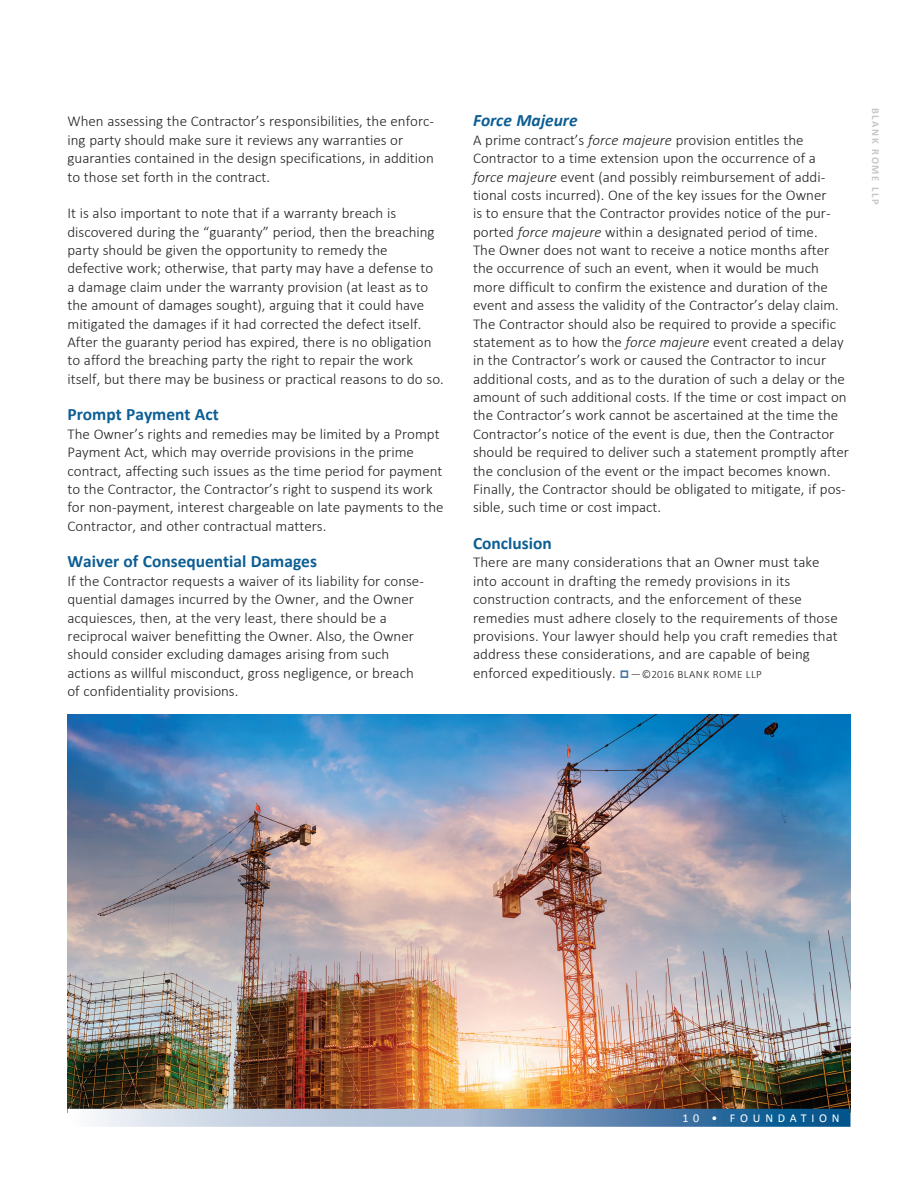
<style>
.page{position:relative;width:918px;height:1188px;background:#fff}
.page>*{position:absolute;margin:0;border:0;box-sizing:border-box;transform-origin:0 0}
.t1{font:700 17.4px "Calibri";color:#0c5e94}
.t2{font:italic 700 17.4px "Calibri";color:#0c5e94}
.t3{font:300 15px/18.3px "Calibri";color:#231f20}
.t4{font:12px "Calibri";letter-spacing:.4em;color:#fff}
.t5{font:700 10.5px "Calibri";letter-spacing:.15em;color:#cac6c3}
.s1{font-style:italic}
.s2{font-size:11.25px}
</style>
<div class="page">
<img style="left:68px;top:714px;width:782px;height:395px">
<svg style="left:93px;top:1109px;width:757px;height:18px;background:#89a7c5"></svg>
<p class="t3" style="left:68px;top:112px;width:368px">When assessing the Contractor’s responsibilities, the enforc&shy;ing party should make sure it reviews any warranties or guaranties contained in the design specifications, in addition to those set forth in the contract.</p>
<p class="t3" style="left:68px;top:204px;width:378px">It is also important to note that if a warranty breach is discovered during the “guaranty” period, then the breaching party should be given the opportunity to remedy the defective work; otherwise, that party may have a defense to a damage claim under the warranty provision (at least as to the amount of damages sought), arguing that it could have mitigated the damages if it had corrected the defect itself.<br>After the guaranty period has expired, there is no obligation to afford the breaching party the right to repair the work itself, but there may be business or practical reasons to do so.</p>
<p class="t1" style="left:68px;top:402px;width:153px">Prompt Payment Act</p>
<p class="t3" style="left:68px;top:424px;width:378px">The Owner’s rights and remedies may be limited by a Prompt Payment Act, which may override provisions in the prime contract, affecting such issues as the time period for payment to the Contractor, the Contractor’s right to suspend its work for non-payment, interest chargeable on late payments to the Contractor, and other contractual matters.</p>
<p class="t1" style="left:68px;top:549px;width:251px">Waiver of Consequential Damages</p>
<p class="t3" style="left:68px;top:571px;width:357px">If the Contractor requests a waiver of its liability for conse&shy;quential damages incurred by the Owner, and the Owner acquiesces, then, at the very least, there should be a reciprocal waiver benefitting the Owner. Also, the Owner should consider excluding damages arising from such actions as willful misconduct, gross negligence, or breach of confidentiality provisions.</p>
<p class="t2" style="left:473px;top:108px;width:106px">Force Majeure</p>
<p class="t3" style="left:473px;top:130px;width:378px">A prime contract’s <span class="s1">force majeure</span> provision entitles the Contractor to a time extension upon the occurrence of a <span class="s1">force majeure</span> event (and possibly reimbursement of addi&shy;tional costs incurred). One of the key issues for the Owner<br>is to ensure that the Contractor provides notice of the pur&shy;ported <span class="s1">force majeure</span> within a designated period of time.<br>The Owner does not want to receive a notice months after the occurrence of such an event, when it would be much more difficult to confirm the existence and duration of the event and assess the validity of the Contractor’s delay claim.<br>The Contractor should also be required to provide a specific statement as to how the <span class="s1">force majeure</span> event created a delay in the Contractor’s work or caused the Contractor to incur additional costs, and as to the duration of such a delay or the amount of such additional costs. If the time or cost impact on the Contractor’s work cannot be ascertained at the time the Contractor’s notice of the event is due, then the Contractor should be required to deliver such a statement promptly after the conclusion of the event or the impact becomes known.<br>Finally, the Contractor should be obligated to mitigate, if pos&shy;sible, such time or cost impact.</p>
<p class="t1" style="left:473px;top:531px;width:80px">Conclusion</p>
<p class="t3" style="left:473px;top:553px;width:366px">There are many considerations that an Owner must take into account in drafting the remedy provisions in its construction contracts, and the enforcement of these remedies must adhere closely to the requirements of those provisions. Your lawyer should help you craft remedies that address these considerations, and are capable of being enforced expeditiously. <span class="s2">— ©2016 BLANK ROME LLP</span></p>
<p class="t5" style="left:883px;top:108px;width:98px;rotate:90deg">BLANK ROME LLP</p>
<p class="t4" style="left:682px;top:1110px;width:159px">10 • FOUNDATION</p>
</div>
